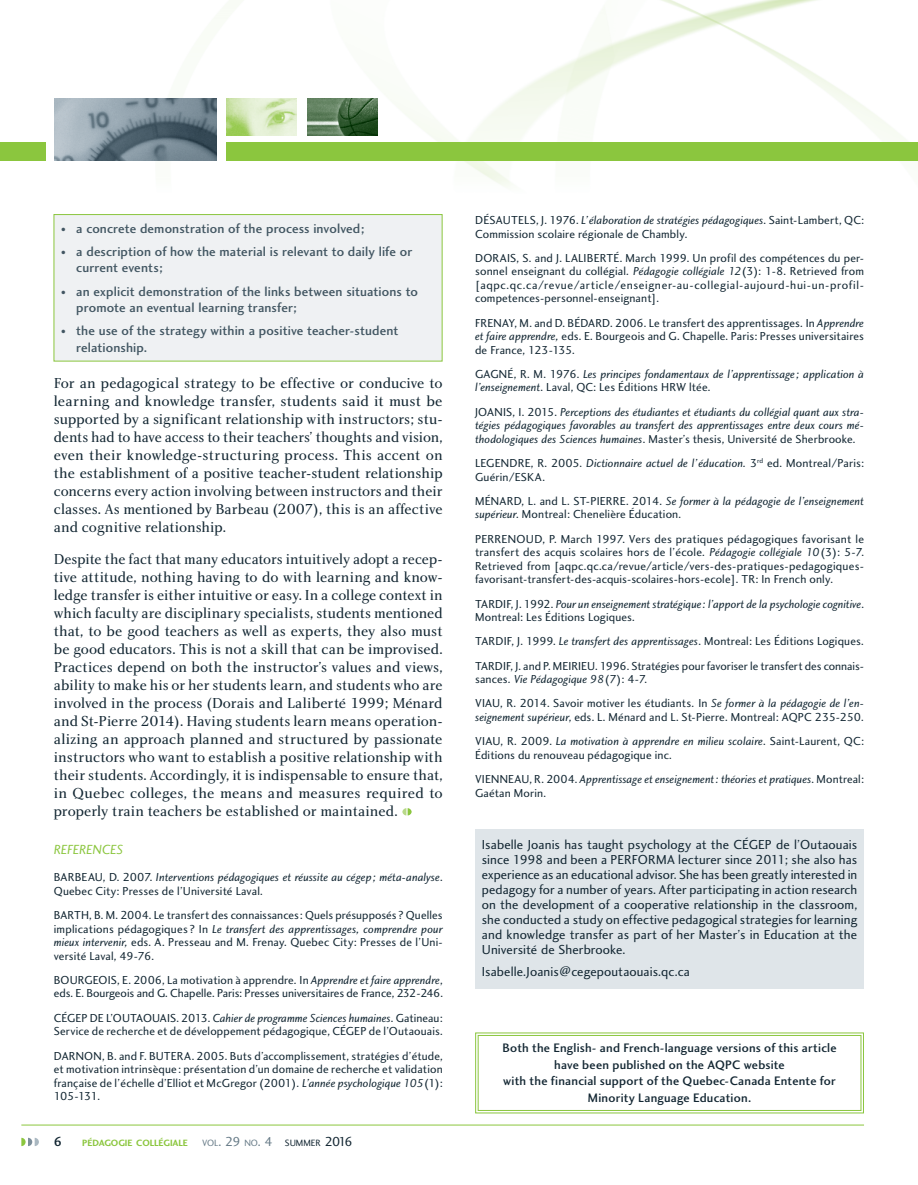
<style>
.page{position:relative;width:918px;height:1185px;background:#fff}
.page>*{position:absolute;margin:0;border:0;box-sizing:border-box;transform-origin:0 0}
.Article__OK{font:15px/18px "Charlotte Book Plain";color:#122632;text-align:justify}
.t1{font:13.65px "Charlotte Sans Book Italic Plain";letter-spacing:-.02em;color:#8bc63e}
.Texte_description_au{font:13.5px/15px "Charlotte Sans Book Plain";letter-spacing:.01em;color:#122632;text-align:justify}
.E-_texte_des_notes_e{font:13.5px/16.5px "Charlotte Sans Medium Plain";letter-spacing:.01em;color:#425662}
.t2{font:13.5px "Charlotte Sans Medium Plain";color:#122632}
.Article__OK-2{font:12.75px/16.5px "Charlotte Sans Medium Plain";letter-spacing:.015em;color:#122632;text-align:center}
.References_bibliogra{font:12px/13.5px "Charlotte Sans Book Plain";letter-spacing:.01em;color:#122632}
.References_bibliogra-2{font:12px/13.5px "Charlotte Sans Book Italic Plain";color:#122632}
.t3{font:9.45px "Charlotte Sans Book Plain";color:#122632}
.t4{font:9.45px "Charlotte Sans Bold Plain";color:#8bc63e}
.s1{font-size:10.5px}
.s2{font-family:"Charlotte Sans Book Italic Plain"}
.s3{font-family:"Charlotte Sans Book Plain"}
.s4{color:#687c88}
.s5{font-size:13.5px;color:#687c88}
.s6{font-size:13.5px}
</style>
<div class="page">
<img style="left:0;top:0;width:918px;height:187px">
<img style="left:54px;top:99px;width:162px;height:61px">
<img style="left:307px;top:99px;width:70px;height:36px">
<img style="left:227px;top:99px;width:70px;height:36px">
<hr style="left:21px;top:1124px;width:843px;height:1px;background:#8bc63e">
<div style="left:227px;top:142px;width:691px;height:18px;background:#8bc63e"></div>
<div style="left:0;top:142px;width:46px;height:18px;background:#8bc63e"></div>
<svg style="left:21px;top:1137px;width:18px;height:9px"></svg>
<div style="left:54px;top:214px;width:388px;height:147px;background:#eff1f3;border:1px solid #8bc63e"></div>
<div style="left:475px;top:829px;width:389px;height:160px;background:#dfe5e9"></div>
<svg style="left:402px;top:808px;width:10px;height:7px"></svg>
<svg style="left:475px;top:1032px;width:389px;height:81px"></svg>
<div style="left:478px;top:1035px;width:383px;height:75px;border:1px solid #8bc63e"></div>
<p class="E-_texte_des_notes_e" style="left:61px;top:220px;width:304px"><span class="s1">•</span> a concrete demonstration of the process involved;</p>
<p class="E-_texte_des_notes_e" style="left:76px;top:243px;width:337px;text-indent:-15px"><span class="s1">•</span> a description of how the material is relevant to daily life or current events;</p>
<p class="E-_texte_des_notes_e" style="left:76px;top:283px;width:343px;text-indent:-15px"><span class="s1">•</span> an explicit demonstration of the links between situations to promote an eventual learning transfer;</p>
<p class="E-_texte_des_notes_e" style="left:76px;top:322px;width:324px;text-indent:-15px"><span class="s1">•</span> the use of the strategy within a positive teacher-student relationship.</p>
<p class="Article__OK" style="left:54px;top:374px;width:390px">For an pedagogical strategy to be effective or conducive to learning and knowledge transfer, students said it must be supported by a significant relationship with instructors; stu&shy;dents had to have access to their teachers’ thoughts and vision, even their knowledge-structuring process. This accent on the establishment of a positive teacher-student relationship concerns every action involving between instructors and their classes. As mentioned by Barbeau (2007), this is an affective and cognitive relationship.</p>
<p class="Article__OK" style="left:54px;top:549px;width:390px">Despite the fact that many educators intuitively adopt a recep&shy;tive attitude, nothing having to do with learning and know&shy;ledge transfer is either intuitive or easy. In a college context in which faculty are disciplinary specialists, students mentioned that, to be good teachers as well as experts, they also must be good educators. This is not a skill that can be improvised.<br>Practices depend on both the instructor’s values and views, ability to make his or her students learn, and students who are involved in the process (Dorais and Laliberté 1999; Ménard and St-Pierre 2014). Having students learn means operation&shy;alizing an approach planned and structured by passionate instructors who want to establish a positive relationship with their students. Accordingly, it is indispensable to ensure that, in Quebec colleges, the means and measures required to properly train teachers be established or maintained.</p>
<p class="References_bibliogra" style="left:475px;top:213px;width:390px">DÉSAUTELS, J. 1976. <span class="s2">L’élaboration de stratégies pédagogiques</span>. Saint-Lambert, QC:<br>Commission scolaire régionale de Chambly.</p>
<p class="References_bibliogra" style="left:475px;top:251px;width:390px;text-align:justify">DORAIS, S. and J. LALIBERTÉ. March 1999. Un profil des compétences du per&shy;sonnel enseignant du collégial<span class="s2">. Pédagogie collégiale 12</span>(3): 1-8. Retrieved from [aqpc.qc.ca/revue/article/enseigner-au-collegial-aujourd-hui-un-profil&shy;competences-personnel-enseignant].</p>
<p class="References_bibliogra" style="left:475px;top:316px;width:390px;text-align:justify">FRENAY, M. and D. BÉDARD. 2006. Le transfert des apprentissages<span class="s2">.</span> In <span class="s2">Apprendre et faire apprendre,</span> eds. E. Bourgeois and G. Chapelle. Paris: Presses universitaires de France, 123-135.</p>
<p class="References_bibliogra-2" style="left:475px;top:367px;width:390px"><span class="s3">GAGNÉ, R. M. 1976.</span> Les principes fondamentaux de l’apprentissage; application à l’enseignement<span class="s3">. Laval, QC: Les Éditions HRW ltée.</span></p>
<p class="References_bibliogra-2" style="left:475px;top:405px;width:390px;text-align:justify"><span class="s3">JOANIS, I. 2015.</span> Perceptions des étudiantes et étudiants du collégial quant aux stra&shy;tégies pédagogiques favorables au transfert des apprentissages entre deux cours mé&shy;thodologiques des Sciences humaines<span class="s3">. Master’s thesis, Université de Sherbrooke.</span></p>
<p class="References_bibliogra" style="left:475px;top:456px;width:390px">LEGENDRE, R. 2005. <span class="s2">Dictionnaire actuel de l’éducation.</span> 3<sup>rd</sup> ed. Montreal/Paris:<br>Guérin/ESKA.</p>
<p class="References_bibliogra" style="left:475px;top:494px;width:390px">MÉNARD, L. and L. ST-PIERRE. 2014. <span class="s2">Se former à la pédagogie de l’enseignement supérieur</span>. Montreal: Chenelière Éducation.</p>
<p class="References_bibliogra" style="left:475px;top:532px;width:390px;text-align:justify">PERRENOUD, P. March 1997. Vers des pratiques pédagogiques favorisant le transfert des acquis scolaires hors de l’école<span class="s2">. Pédagogie collégiale 10</span>(3): 5-7.<br>Retrieved from [aqpc.qc.ca/revue/article/vers-des-pratiques-pedagogiques&shy;favorisant-transfert-des-acquis-scolaires-hors-ecole]. TR: In French only.</p>
<p class="References_bibliogra-2" style="left:475px;top:596px;width:390px"><span class="s3">TARDIF, J. 1992.</span> Pour un enseignement stratégique: l’apport de la psychologie cognitive<span class="s3">.<br>Montreal: Les Éditions Logiques.</span></p>
<p class="References_bibliogra" style="left:475px;top:634px;width:390px">TARDIF, J. 1999. <span class="s2">Le transfert des apprentissages</span>. Montreal: Les Éditions Logiques.</p>
<p class="References_bibliogra" style="left:475px;top:659px;width:390px">TARDIF, J. and P. MEIRIEU. 1996. Stratégies pour favoriser le transfert des connais&shy;sances<span class="s2">. Vie Pédagogique 98</span>(7): 4-7.</p>
<p class="References_bibliogra" style="left:475px;top:696px;width:390px">VIAU, R. 2014. Savoir motiver les étudiants<span class="s2">.</span> In <span class="s2">Se former à la pédagogie de l’en&shy;seignement supérieur</span>, eds. L. Ménard and L. St-Pierre. Montreal: AQPC 235-250.</p>
<p class="References_bibliogra" style="left:475px;top:734px;width:390px">VIAU, R. 2009. <span class="s2">La motivation à apprendre en milieu scolaire</span>. Saint-Laurent, QC:<br>Éditions du renouveau pédagogique inc.</p>
<p class="References_bibliogra-2" style="left:475px;top:772px;width:390px"><span class="s3">VIENNEAU, R. 2004.</span> Apprentissage et enseignement: théories et pratiques<span class="s3">. Montreal:<br>Gaétan Morin.</span></p>
<p class="t1" style="left:54px;top:841px;width:71px">REFERENCES</p>
<p class="Texte_description_au" style="left:482px;top:837px;width:377px">Isabelle Joanis has taught psychology at the CÉGEP de l’Outaouais since 1998 and been a PERFORMA lecturer since 2011; she also has experience as an educational advisor. She has been greatly interested in pedagogy for a number of years. After participating in action research on the development of a cooperative relationship in the classroom, she conducted a study on effective pedagogical strategies for learning and knowledge transfer as part of her Master’s in Education at the Université de Sherbrooke.</p>
<p class="Texte_description_au" style="left:482px;top:963px;width:210px">Isabelle.Joanis@cegepoutaouais.qc.ca</p>
<p class="References_bibliogra-2" style="left:54px;top:870px;width:390px"><span class="s3">BARBEAU, D. 2007.</span> Interventions pédagogiques et réussite au cégep ; méta-analyse<span class="s3">.<br>Quebec City: Presses de l’Université Laval.</span></p>
<p class="References_bibliogra" style="left:54px;top:908px;width:390px;text-align:justify">BARTH, B. M. 2004. Le transfert des connaissances: Quels présupposés? Quelles implications pédagogiques ? In <span class="s2">Le transfert des apprentissages, comprendre pour mieux intervenir,</span> eds. A. Presseau and M. Frenay. Quebec City: Presses de l’Uni&shy;versité Laval, 49-76.</p>
<p class="References_bibliogra" style="left:54px;top:973px;width:391px">BOURGEOIS, E. 2006, La motivation à apprendre<span class="s2">.</span> In <span class="s2">Apprendre et faire apprendre</span>, eds. E. Bourgeois and G. Chapelle. Paris: Presses universitaires de France, 232-246.</p>
<p class="References_bibliogra" style="left:54px;top:1011px;width:390px">CÉGEP DE L’OUTAOUAIS. 2013. <span class="s2">Cahier de programme Sciences humaines</span>. Gatineau:<br>Service de recherche et de développement pédagogique, CÉGEP de l’Outaouais.</p>
<p class="References_bibliogra" style="left:54px;top:1048px;width:390px;text-align:justify">DARNON, B. and F. BUTERA. 2005. Buts d’accomplissement, stratégies d’étude, et motivation intrinsèque : présentation d’un domaine de recherche et validation française de l’échelle d’Elliot et McGregor (2001)<span class="s2">. L’année psychologique 105</span>(1):<br>105-131.</p>
<p class="Article__OK-2" style="left:502px;top:1039px;width:335px">Both the English- and French-language versions of this article have been published on the AQPC website<br>with the financial support of the Quebec-Canada Entente for Minority Language Education.</p>
<p class="t2" style="left:54px;top:1134px;width:10px">6</p>
<p class="t4" style="left:82px;top:1137px;width:107px">PÉDAGOGIE COLLÉGIALE</p>
<p class="t3" style="left:202px;top:1137px;width:152px"><span class="s4">VOL</span><span class="s5">. 29</span> <span class="s4">NO</span><span class="s5">. 4</span> SUMMER <span class="s6">2016</span></p>
</div>
